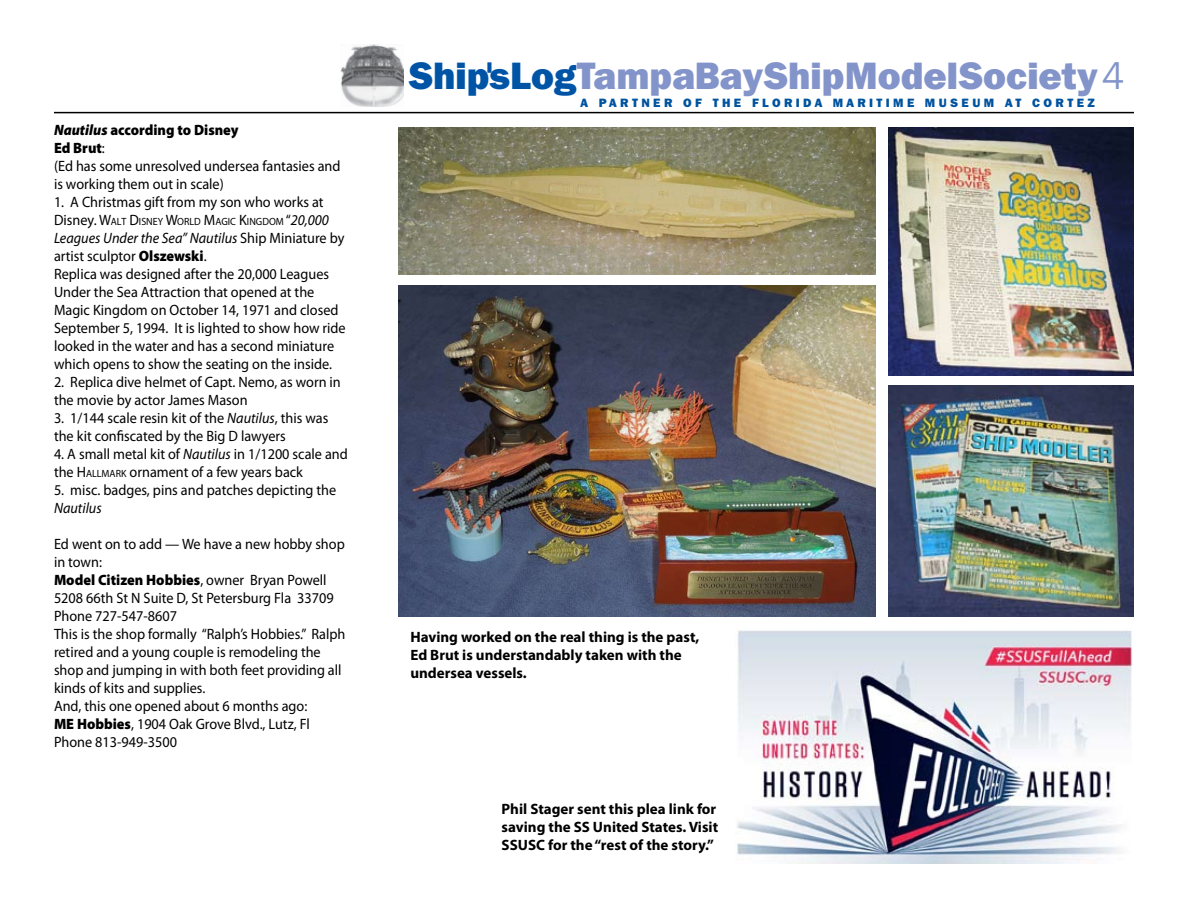
<style>
.page{position:relative;width:1188px;height:918px;background:#fff}
.page>*{position:absolute;margin:0;border:0;box-sizing:border-box;transform-origin:0 0}
.t1{font:800 37.95px "Franklin Gothic IT Cby BT";color:#8394ca}
.t2{font:15px/18px "Myriad Pro";color:#000;scale:.95 1}
.t3{font:700 15px/18px "Myriad Pro";color:#000}
.t4{font:italic 15px "Myriad Pro";color:#000;scale:.95 1}
.t5{font:800 12px "Franklin Gothic IT Cby BT";letter-spacing:.28em;color:#00539f}
.t6{font:10.5px "Myriad Pro";color:#000;scale:.95 1}
.s1{font-weight:900;font-style:italic}
.s2{font-weight:900}
.s3{font-size:15px}
.s4{font-style:italic;font-size:15px}
.s5{font-style:italic}
.s6{font-style:inherit}
.s7{font-size:10.5px}
.s8{color:#0054a6}
.s9{font-weight:400}
</style>
<div class="page">
<hr style="left:54px;top:112px;width:1080px;height:1px;background:#000">
<img style="left:340px;top:45px;width:64px;height:61px">
<img style="left:398px;top:285px;width:477px;height:331px">
<img style="left:398px;top:128px;width:477px;height:147px">
<img style="left:888px;top:128px;width:245px;height:248px">
<img style="left:888px;top:386px;width:246px;height:231px">
<img style="left:735px;top:630px;width:397px;height:234px">
<p class="t2" style="left:54px;top:120px;width:303px"><span class="s1">Nautilus</span> <span class="s2">according to Disney<br>Ed Brut</span>:<br>(Ed has some unresolved undersea fantasies and is working them out in scale)</p>
<p class="t2" style="left:54px;top:192px;width:285px">1. A Christmas gift from my son who works at</p>
<p class="t6" style="left:54px;top:215px;width:291px"><span class="s3">Disney.</span> <span class="s3">W</span>ALT <span class="s3">D</span>ISNEY <span class="s3">W</span>ORLD <span class="s3">M</span>AGIC <span class="s3">K</span>INGDOM <span class="s3">“</span><span class="s4">20,000</span></p>
<p class="t2" style="left:54px;top:228px;width:309px"><span class="s5">Leagues Under the Sea” Nautilus</span> Ship Miniature by artist sculptor <span class="s2">Olszewski</span>.<br>Replica was designed after the 20,000 Leagues Under the Sea Attraction that opened at the Magic Kingdom on October 14, 1971 and closed September 5, 1994. It is lighted to show how ride looked in the water and has a second miniature which opens to show the seating on the inside.</p>
<p class="t2" style="left:54px;top:372px;width:303px">2. Replica dive helmet of Capt. Nemo, as worn in the movie by actor James Mason</p>
<p class="t2" style="left:54px;top:408px;width:290px">3. 1/144 scale resin kit of the <span class="s5">Nautilus</span>, this was the kit confiscated by the Big D lawyers</p>
<p class="t2" style="left:54px;top:444px;width:311px">4. A small metal kit of <span class="s5">Nautilus</span> in 1/1200 scale and the <span class="s6">H</span><span class="s7">ALLMARK</span> ornament of a few years back</p>
<p class="t2" style="left:54px;top:480px;width:299px">5. misc. badges, pins and patches depicting the</p>
<p class="t4" style="left:54px;top:498px;width:52px">Nautilus</p>
<p class="t2" style="left:54px;top:534px;width:308px">Ed went on to add — We have a new hobby shop in town:<br><span class="s2">Model Citizen Hobbies</span>, owner Bryan Powell 5208 66th St N Suite D, St Petersburg Fla 33709<br>Phone 727-547-8607<br>This is the shop formally “Ralph’s Hobbies.” Ralph retired and a young couple is remodeling the shop and jumping in with both feet providing all kinds of kits and supplies.<br>And, this one opened about 6 months ago:<br><span class="s2">ME Hobbies</span>, 1904 Oak Grove Blvd., Lutz, Fl Phone 813-949-3500</p>
<h1 class="t1" style="left:408px;top:52px;width:717px"><span class="s8">Ship'sLog</span>TampaBayShipModelSociety<span class="s9">4</span></h1>
<p class="t5" style="left:580px;top:95px;width:516px">A PARTNER OF THE FLORIDA MARITIME MUSEUM AT CORTEZ</p>
<p class="t3" style="left:410px;top:627px;width:290px">Having worked on the real thing is the past,<br>Ed Brut is understandably taken with the undersea vessels.</p>
<p class="t3" style="left:502px;top:800px;width:218px">Phil Stager sent this plea link for saving the SS United States. Visit<br>SSUSC for the “rest of the story.”</p>
</div>
